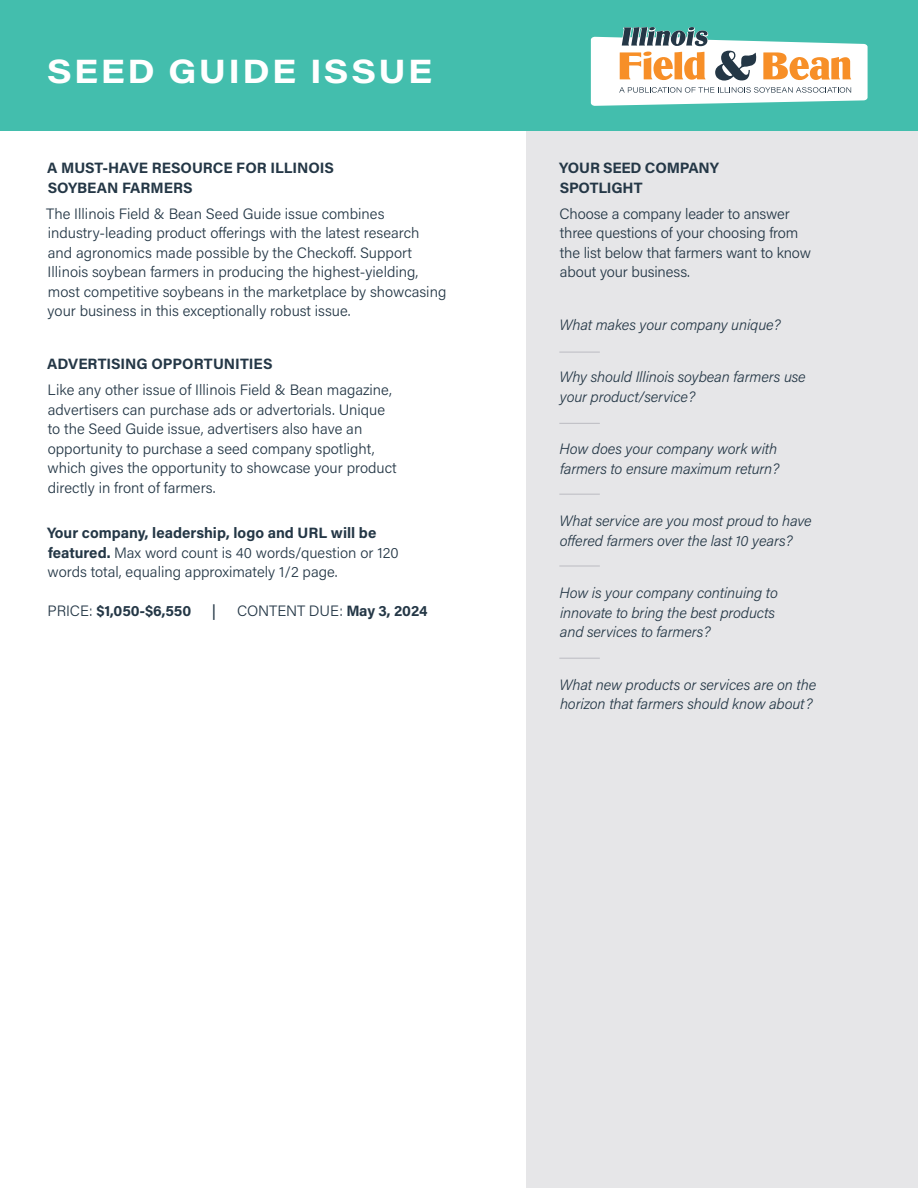
<style>
.page{position:relative;width:918px;height:1188px;background:#fff}
.page>*{position:absolute;margin:0;border:0;box-sizing:border-box;transform-origin:0 0}
.t1{font:33px "Acumin Variable Concept";letter-spacing:.07em;color:#fff}
.t2{font:300 15px/19.5px "Acumin Pro";color:#243746}
.t3{font:italic 300 15px/19.5px "Acumin Pro";letter-spacing:-.01em;color:#243746}
.t4{font:700 15px/19.5px "Acumin Pro";letter-spacing:-.005em;color:#243746}
.t5{font:500 15px "Acumin Pro";color:#243746}
.s1{font-weight:700}
.s2{font-weight:300}
</style>
<div class="page">
<div style="left:527px;top:131px;width:391px;height:1057px;background:#e6e6e8"></div>
<div style="left:0;top:0;width:918px;height:131px;background:#43bead"></div>
<svg style="left:591px;top:27px;width:277px;height:79px"></svg>
<hr style="left:559px;top:658px;width:41px;height:1px;background:#c0c0c6">
<hr style="left:559px;top:565px;width:41px;height:2px;background:#c0c0c6">
<hr style="left:559px;top:494px;width:41px;height:1px;background:#c0c0c6">
<hr style="left:559px;top:423px;width:41px;height:1px;background:#c0c0c6">
<hr style="left:559px;top:352px;width:41px;height:1px;background:#c0c0c6">
<h1 class="t1" style="left:48px;top:49px;width:386px">SEED GUIDE ISSUE</h1>
<p class="t4" style="left:47px;top:157px;width:288px">A MUST-HAVE RESOURCE FOR ILLINOIS<br>SOYBEAN FARMERS</p>
<p class="t2" style="left:46px;top:203px;width:402px">The Illinois Field &amp; Bean Seed Guide issue combines industry-leading product offerings with the latest research<br>and agronomics made possible by the Checkoff. Support Illinois soybean farmers in producing the highest-yielding, most competitive soybeans in the marketplace by showcasing your business in this exceptionally robust issue.</p>
<p class="t4" style="left:47px;top:353px;width:227px">ADVERTISING OPPORTUNITIES</p>
<p class="t2" style="left:48px;top:379px;width:351px">Like any other issue of Illinois Field &amp; Bean magazine, advertisers can purchase ads or advertorials. Unique to the Seed Guide issue, advertisers also have an opportunity to purchase a seed company spotlight, which gives the opportunity to showcase your product directly in front of farmers.</p>
<p class="t2" style="left:47px;top:523px;width:353px"><span class="s1">Your company, leadership, logo and URL will be featured.</span> Max word count is 40 words/question or 120 words total, equaling approximately 1/2 page.</p>
<p class="t4" style="left:48px;top:601px;width:145px"><span class="s2">PRICE:</span> $1,050-$6,550</p>
<p class="t5" style="left:212px;top:601px;width:6px">|</p>
<p class="t2" style="left:237px;top:601px;width:192px">CONTENT DUE: <span class="s1">May 3, 2024</span></p>
<p class="t4" style="left:559px;top:157px;width:161px">YOUR SEED COMPANY<br>SPOTLIGHT</p>
<p class="t2" style="left:559px;top:203px;width:253px">Choose a company leader to answer three questions of your choosing from the list below that farmers want to know about your business.</p>
<p class="t3" style="left:559px;top:314px;width:223px">What makes your company unique?</p>
<p class="t3" style="left:559px;top:367px;width:248px">Why should Illinois soybean farmers use your product/service?</p>
<p class="t3" style="left:560px;top:439px;width:221px">How does your company work with farmers to ensure maximum return?</p>
<p class="t3" style="left:559px;top:511px;width:254px">What service are you most proud to have offered farmers over the last 10 years?</p>
<p class="t3" style="left:560px;top:583px;width:220px">How is your company continuing to innovate to bring the best products and services to farmers?</p>
<p class="t3" style="left:559px;top:674px;width:258px">What new products or services are on the horizon that farmers should know about?</p>
</div>
